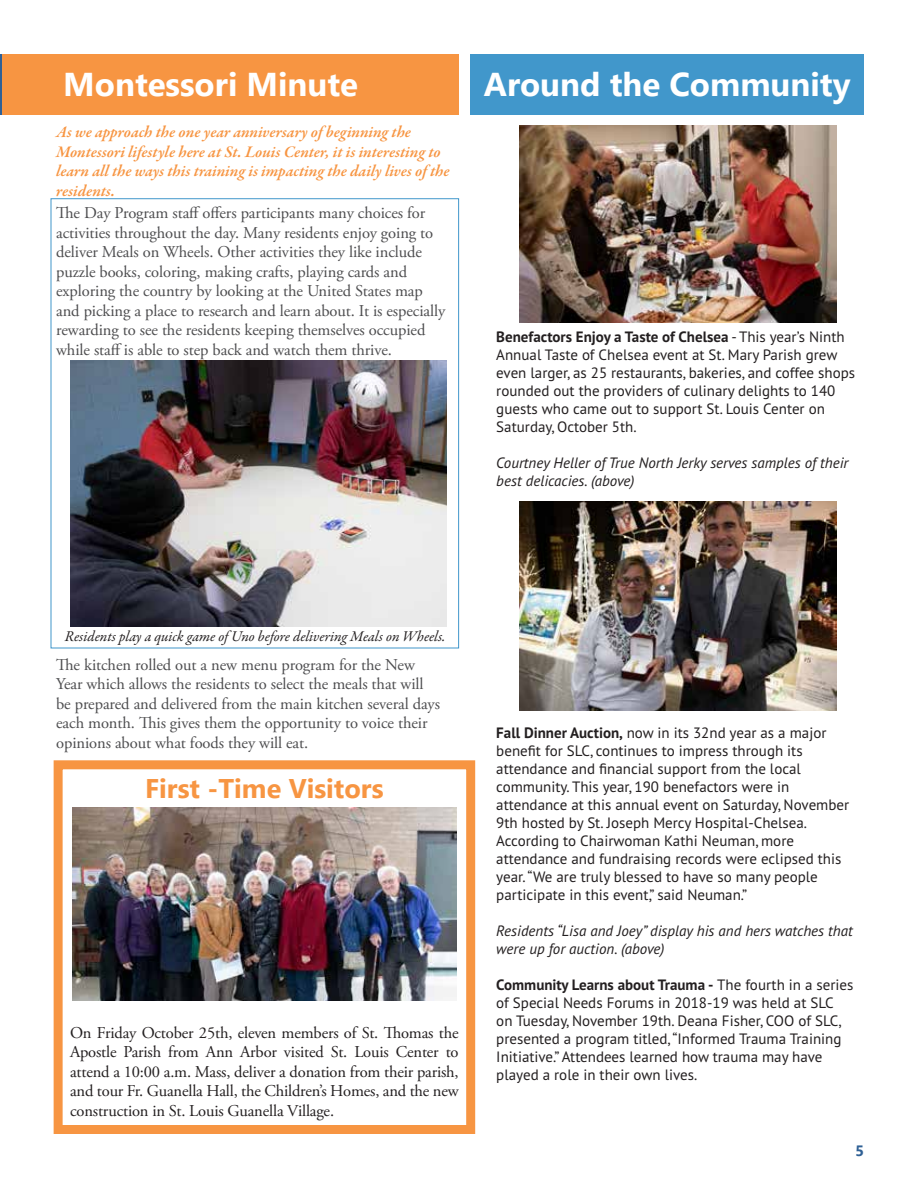
<style>
.page{position:relative;width:918px;height:1188px;background:#fff}
.page>*{position:absolute;margin:0;border:0;box-sizing:border-box;transform-origin:0 0}
.t1{font:700 33px "Segoe UI";color:#fff}
.t2{font:700 27px "Segoe UI";color:#f79542}
.t3{font:16.5px/19.5px "Adobe Garamond Pro";letter-spacing:-.005em;color:#4d4d4f}
.t4{font:16.5px/19.5px "Adobe Garamond Pro";letter-spacing:-.01em;color:#231f20;text-align:justify}
.t5{font:italic 600 16.5px/19.5px "Garamond Premr Pro";letter-spacing:-.005em;color:#f79542}
.t6{font:15px/18px "PT Sans";color:#231f20}
.t7{font:italic 15px/18px "PT Sans";color:#231f20}
.t8{font:italic 15px "Garamond Premr Pro";letter-spacing:-.005em;color:#231f20}
.t9{font:700 15px "Segoe UI";color:#2f6095}
.s1{font-weight:700}
</style>
<div class="page">
<hr style="left:0;top:54px;width:3px;height:60px;background:#2f6095">
<div style="left:471px;top:54px;width:393px;height:60px;background:#4197cb"></div>
<div style="left:3px;top:54px;width:456px;height:60px;background:#f79542"></div>
<div style="left:54px;top:760px;width:421px;height:374px;border:9px solid #f79542"></div>
<img style="left:520px;top:125px;width:316px;height:197px">
<img style="left:73px;top:808px;width:383px;height:193px">
<img style="left:70px;top:361px;width:377px;height:266px">
<img style="left:519px;top:501px;width:318px;height:209px">
<h1 class="t1" style="left:63px;top:53px;width:296px">Montessori Minute</h1>
<h1 class="t1" style="left:484px;top:53px;width:368px">Around the Community</h1>
<p class="t5" style="left:56px;top:123px;width:395px">As we approach the one year anniversary of beginning the Montessori lifestyle here at St. Louis Center, it is interesting to learn all the ways this training is impacting the daily lives of the residents.</p>
<p class="t3" style="left:56px;top:204px;width:391px">The Day Program staff offers participants many choices for activities throughout the day. Many residents enjoy going to deliver Meals on Wheels. Other activities they like include puzzle books, coloring, making crafts, playing cards and exploring the country by looking at the United States map and picking a place to research and learn about. It is especially rewarding to see the residents keeping themselves occupied while staff is able to step back and watch them thrive.</p>
<p class="t6" style="left:496px;top:327px;width:360px"><span class="s1">Benefactors Enjoy a Taste of Chelsea</span> - This year’s Ninth Annual Taste of Chelsea event at St. Mary Parish grew even larger, as 25 restaurants, bakeries, and coffee shops rounded out the providers of culinary delights to 140 guests who came out to support St. Louis Center on Saturday, October 5th.</p>
<p class="t7" style="left:496px;top:453px;width:354px">Courtney Heller of True North Jerky serves samples of their best delicacies. (above)</p>
<p class="t8" style="left:65px;top:627px;width:382px">Residents play a quick game of Uno before delivering Meals on Wheels.</p>
<p class="t3" style="left:56px;top:655px;width:385px">The kitchen rolled out a new menu program for the New Year which allows the residents to select the meals that will be prepared and delivered from the main kitchen several days each month. This gives them the opportunity to voice their opinions about what foods they will eat.</p>
<h2 class="t2" style="left:145px;top:763px;width:240px">First -Time Visitors</h2>
<p class="t4" style="left:70px;top:1024px;width:390px">On Friday October 25th, eleven members of St. Thomas the Apostle Parish from Ann Arbor visited St. Louis Center to attend a 10:00 a.m. Mass, deliver a donation from their parish, and tour Fr. Guanella Hall, the Children’s Homes, and the new construction in St. Louis Guanella Village.</p>
<p class="t6" style="left:496px;top:723px;width:354px"><span class="s1">Fall Dinner Auction,</span> now in its 32nd year as a major benefit for SLC, continues to impress through its attendance and financial support from the local community. This year, 190 benefactors were in attendance at this annual event on Saturday, November 9th hosted by St. Joseph Mercy Hospital-Chelsea.<br>According to Chairwoman Kathi Neuman, more attendance and fundraising records were eclipsed this year. “We are truly blessed to have so many people participate in this event,” said Neuman.”</p>
<p class="t7" style="left:496px;top:921px;width:358px">Residents “Lisa and Joey” display his and hers watches that were up for auction. (above)</p>
<p class="t6" style="left:496px;top:975px;width:359px"><span class="s1">Community Learns about Trauma -</span> The fourth in a series of Special Needs Forums in 2018-19 was held at SLC on Tuesday, November 19th. Deana Fisher, COO of SLC, presented a program titled, “Informed Trauma Training Initiative.” Attendees learned how trauma may have played a role in their own lives.</p>
<p class="t9" style="left:855px;top:1137px;width:10px">5</p>
</div>
